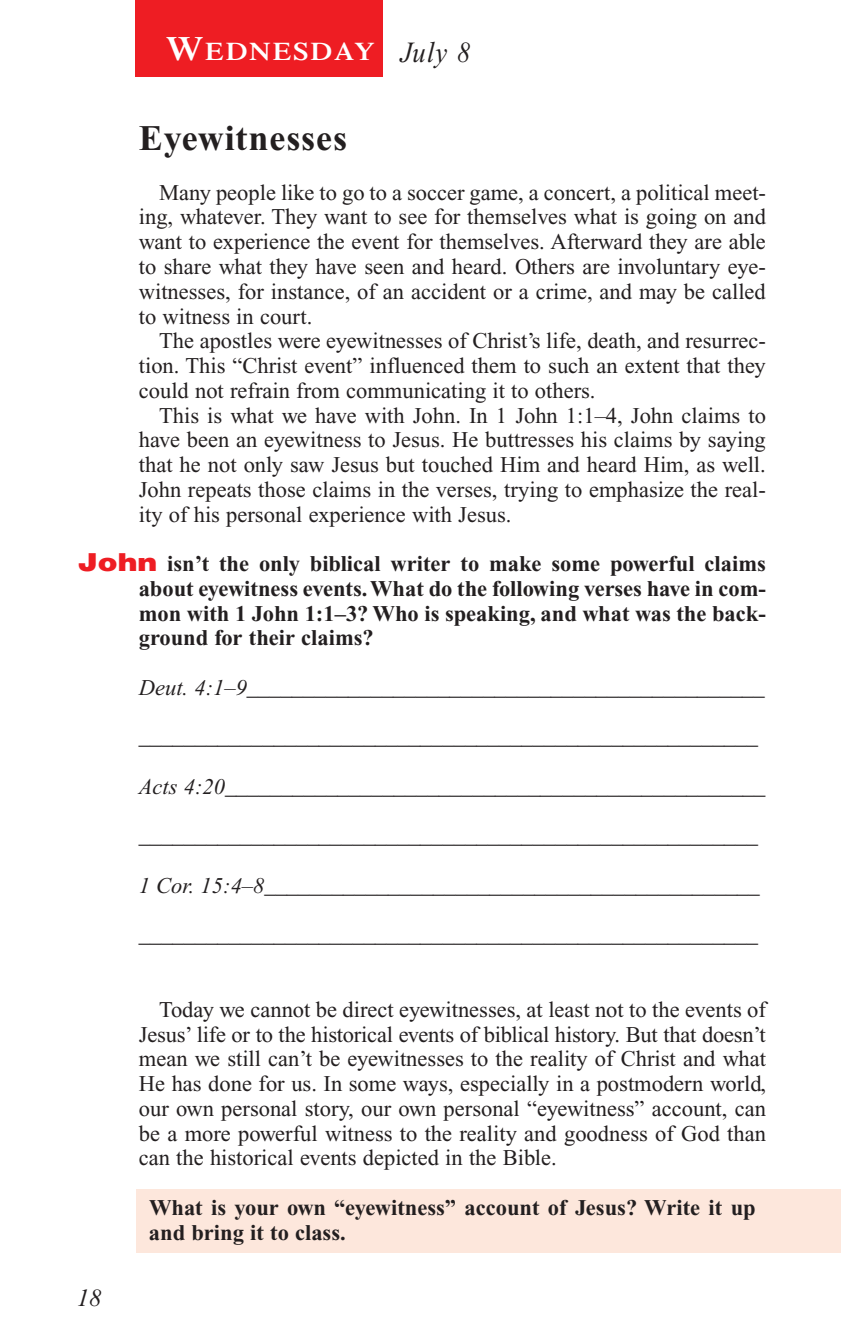
<style>
.page{position:relative;width:841px;height:1337px;background:#fff}
.page>*{position:absolute;margin:0;border:0;box-sizing:border-box;transform-origin:0 0}
.t1{font:700 36px "Times New Roman";letter-spacing:.025em;color:#231f20}
.t2{font:600 25.2px "Times";letter-spacing:.065em;color:#fff;scale:1.1 1}
.t3{font:italic 24.75px "Times New Roman";color:#231f20}
.t4{font:22.5px/24.8px "Times New Roman";color:#231f20;text-align:justify}
.t5{font:700 22.5px/24.8px "Times New Roman";color:#231f20;text-align:justify}
.s1{font-size:33.75px}
.s2{font-family:"Times New Roman";font-weight:400;font-style:italic;font-size:29.25px;color:#231f20}
.s3{font-family:"Helvetica";font-weight:900;font-size:24.75px;color:#ee1d23}
.s4{font-style:italic}
</style>
<div class="page">
<div style="left:136px;top:1189px;width:704px;height:64px;background:#fde7dc"></div>
<div style="left:135px;top:0;width:247px;height:77px;background:#ee1d23"></div>
<p class="t2" style="left:166px;top:42px;width:278px"><span class="s1">W</span>EDNESDAY <span class="s2">July 8</span></p>
<h1 class="t1" style="left:139px;top:126px;width:210px">Eyewitnesses</h1>
<p class="t4" style="left:139px;top:182px;width:628px;text-indent:20px">Many people like to go to a soccer game, a concert, a political meet&shy;ing, whatever. They want to see for themselves what is going on and want to experience the event for themselves. Afterward they are able to share what they have seen and heard. Others are involuntary eye&shy;witnesses, for instance, of an accident or a crime, and may be called to witness in court.</p>
<p class="t4" style="left:139px;top:330px;width:628px;text-indent:20px">The apostles were eyewitnesses of Christ’s life, death, and resurrec&shy;tion. This “Christ event” influenced them to such an extent that they could not refrain from communicating it to others.</p>
<p class="t4" style="left:139px;top:405px;width:628px;text-indent:20px">This is what we have with John. In 1 John 1:1–4, John claims to have been an eyewitness to Jesus. He buttresses his claims by saying that he not only saw Jesus but touched Him and heard Him, as well.<br>John repeats those claims in the verses, trying to emphasize the real&shy;ity of his personal experience with Jesus.</p>
<p class="t5" style="left:139px;top:553px;width:628px;text-indent:-61px"><span class="s3">John</span> isn’t the only biblical writer to make some powerful claims about eyewitness events.What do the following verses have in com&shy;mon with 1 John 1:1–3? Who is speaking, and what was the back&shy;ground for their claims?</p>
<p class="t4" style="left:139px;top:677px;width:627px"><span class="s4">Deut. 4:1–9</span>______________________________________________</p>
<p class="t4" style="left:139px;top:726px;width:620px">_______________________________________________________</p>
<p class="t4" style="left:139px;top:776px;width:628px"><span class="s4">Acts 4:20</span>________________________________________________</p>
<p class="t4" style="left:139px;top:825px;width:620px">_______________________________________________________</p>
<p class="t4" style="left:139px;top:875px;width:622px"><span class="s4">1 Cor. 15:4–8</span>____________________________________________</p>
<p class="t4" style="left:139px;top:924px;width:620px">_______________________________________________________</p>
<p class="t3" style="left:77px;top:1289px;width:26px">18</p>
<p class="t4" style="left:139px;top:999px;width:628px;text-indent:20px">Today we cannot be direct eyewitnesses, at least not to the events of Jesus’ life or to the historical events of biblical history. But that doesn’t mean we still can’t be eyewitnesses to the reality of Christ and what He has done for us. In some ways, especially in a postmodern world, our own personal story, our own personal “eyewitness” account, can be a more powerful witness to the reality and goodness of God than can the historical events depicted in the Bible.</p>
<p class="t5" style="left:149px;top:1197px;width:608px">What is your own “eyewitness” account of Jesus? Write it up and bring it to class.</p>
</div>
